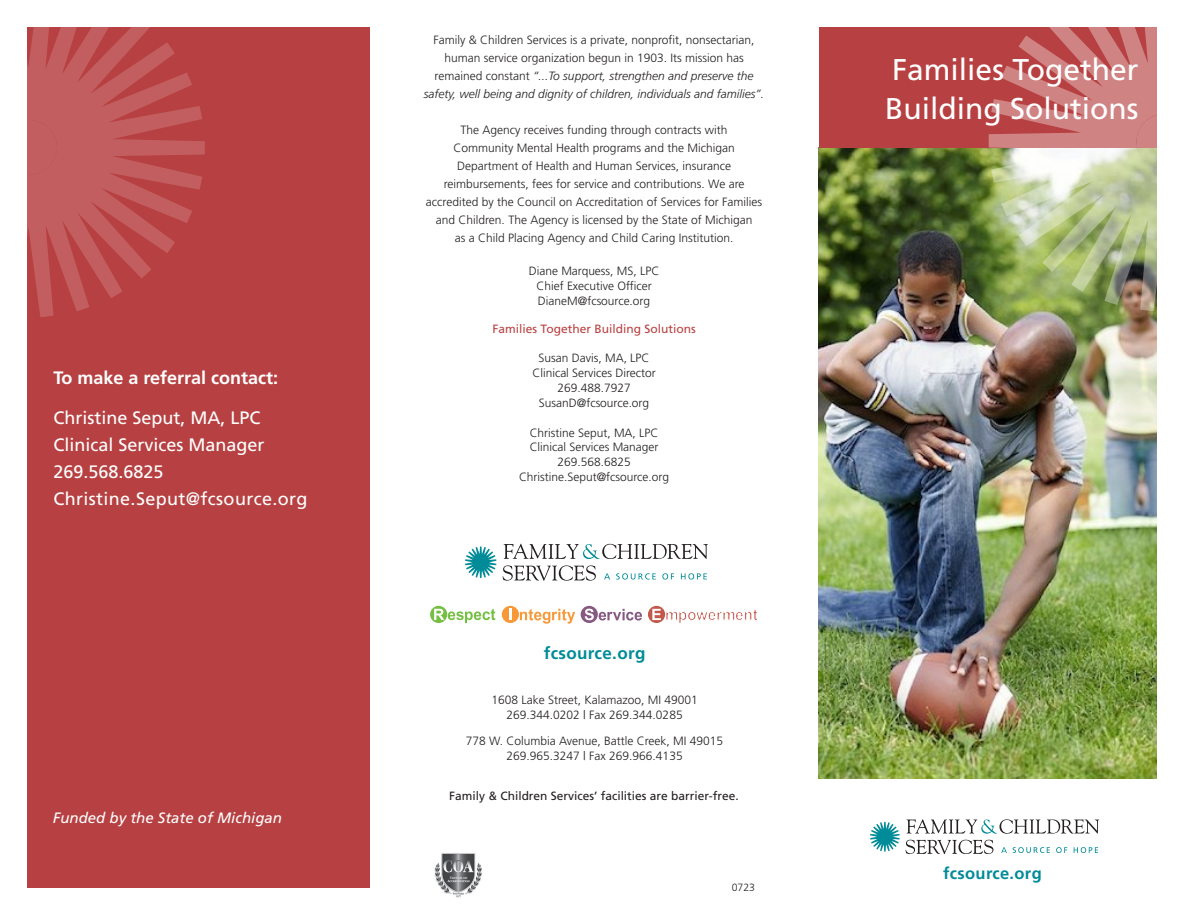
<style>
.page{position:relative;width:1188px;height:918px;background:#fff}
.page>*{position:absolute;margin:0;border:0;box-sizing:border-box;transform-origin:0 0}
.t1{font:30px "Frutiger";color:#fff}
.t2{font:18px "Frutiger";color:#fff}
.t3{font:18px "Frutiger";letter-spacing:.02em;color:#fff}
.t4{font:700 18px "Frutiger";color:#fff}
.t5{font:700 16.95px "Frutiger";letter-spacing:.02em;color:#008b98}
.t6{font:700 16.5px "Frutiger";letter-spacing:.02em;color:#008b98}
.t7{font:italic 15px "Frutiger";color:#fff}
.t8{font:300 12px/18px "Frutiger";color:#231f20;text-align:center}
.t9{font:12px "Frutiger";color:#231f20}
.t10{font:12px "Frutiger";color:#b74142}
.t11{font:300 10.5px "Frutiger";color:#231f20}
.s1{font-family:"Frutiger CE";font-style:italic}
</style>
<div class="page">
<img style="left:819px;top:169px;width:338px;height:610px">
<div style="left:27px;top:27px;width:342px;height:861px;background:#b74142"></div>
<svg style="left:27px;top:27px;width:178px;height:290px;background:#bd5152"></svg>
<img style="left:434px;top:853px;width:48px;height:45px">
<svg style="left:819px;top:27px;width:170px;height:142px;background:#a8463e"></svg>
<svg style="left:989px;top:27px;width:168px;height:284px;background:#ba9b7e"></svg>
<svg style="left:504px;top:544px;width:204px;height:15px"></svg>
<svg style="left:503px;top:565px;width:93px;height:16px"></svg>
<svg style="left:604px;top:573px;width:6px;height:6px"></svg>
<svg style="left:616px;top:573px;width:40px;height:7px"></svg>
<svg style="left:662px;top:573px;width:12px;height:7px"></svg>
<svg style="left:681px;top:573px;width:26px;height:7px"></svg>
<svg style="left:465px;top:547px;width:31px;height:31px"></svg>
<svg style="left:520px;top:609px;width:55px;height:15px"></svg>
<div style="left:502px;top:606px;width:17px;height:17px;background:#f79938;border-radius:50%"></div>
<svg style="left:509px;top:609px;width:3px;height:11px"></svg>
<svg style="left:581px;top:606px;width:17px;height:17px"></svg>
<svg style="left:585px;top:609px;width:57px;height:12px"></svg>
<div style="left:648px;top:606px;width:17px;height:17px;background:#c3594d;border-radius:50%"></div>
<svg style="left:652px;top:608px;width:105px;height:15px"></svg>
<svg style="left:430px;top:606px;width:17px;height:17px"></svg>
<svg style="left:434px;top:609px;width:61px;height:14px"></svg>
<svg style="left:870px;top:819px;width:229px;height:35px"></svg>
<p class="t4" style="left:53px;top:367px;width:226px">To make a referral contact:</p>
<p class="t2" style="left:53px;top:408px;width:209px">Christine Seput, MA, LPC</p>
<p class="t2" style="left:53px;top:435px;width:213px">Clinical Services Manager</p>
<p class="t2" style="left:53px;top:462px;width:112px">269.568.6825</p>
<p class="t3" style="left:53px;top:489px;width:256px">Christine.Seput@fcsource.org</p>
<p class="t7" style="left:53px;top:809px;width:231px">Funded by the State of Michigan</p>
<p class="t8" style="left:424px;top:31px;width:342px">Family &amp; Children Services is a private, nonprofit, nonsectarian, human service organization begun in 1903. Its mission has remained constant <span class="s1">“...To support, strengthen and preserve the safety, well being and dignity of children, individuals and families”.</span></p>
<p class="t8" style="left:426px;top:121px;width:338px">The Agency receives funding through contracts with<br>Community Mental Health programs and the Michigan Department of Health and Human Services, insurance reimbursements, fees for service and contributions. We are accredited by the Council on Accreditation of Services for Families and Children. The Agency is licensed by the State of Michigan<br>as a Child Placing Agency and Child Caring Institution.</p>
<p class="t8" style="left:529px;top:262px;width:132px">Diane Marquess, MS, LPC</p>
<p class="t8" style="left:536px;top:277px;width:117px">Chief Executive Officer</p>
<p class="t8" style="left:538px;top:292px;width:114px">DianeM@fcsource.org</p>
<p class="t10" style="left:493px;top:322px;width:205px">Families Together Building Solutions</p>
<p class="t8" style="left:539px;top:349px;width:112px">Susan Davis, MA, LPC</p>
<p class="t8" style="left:532px;top:364px;width:125px">Clinical Services Director</p>
<p class="t8" style="left:558px;top:379px;width:75px">269.488.7927</p>
<p class="t8" style="left:539px;top:393px;width:112px">SusanD@fcsource.org</p>
<p class="t8" style="left:530px;top:423px;width:130px">Christine Seput, MA, LPC</p>
<p class="t8" style="left:530px;top:438px;width:130px">Clinical Services Manager</p>
<p class="t8" style="left:558px;top:453px;width:75px">269.568.6825</p>
<p class="t8" style="left:519px;top:468px;width:152px">Christine.Seput@fcsource.org</p>
<p class="t5" style="left:544px;top:643px;width:103px">fcsource.org</p>
<p class="t8" style="left:491px;top:691px;width:208px">1608 Lake Street, Kalamazoo, MI 49001</p>
<p class="t8" style="left:507px;top:706px;width:178px">269.344.0202 | Fax 269.344.0285</p>
<p class="t8" style="left:466px;top:731px;width:259px">778 W. Columbia Avenue, Battle Creek, MI 49015</p>
<p class="t8" style="left:507px;top:746px;width:178px">269.965.3247 | Fax 269.966.4135</p>
<p class="t9" style="left:449px;top:789px;width:291px">Family &amp; Children Services’ facilities are barrier-free.</p>
<p class="t11" style="left:732px;top:881px;width:25px">0723</p>
<p class="t1" style="left:892px;top:52px;width:248px">Families Together</p>
<p class="t1" style="left:885px;top:91px;width:255px">Building Solutions</p>
<p class="t6" style="left:943px;top:864px;width:100px">fcsource.org</p>
</div>
